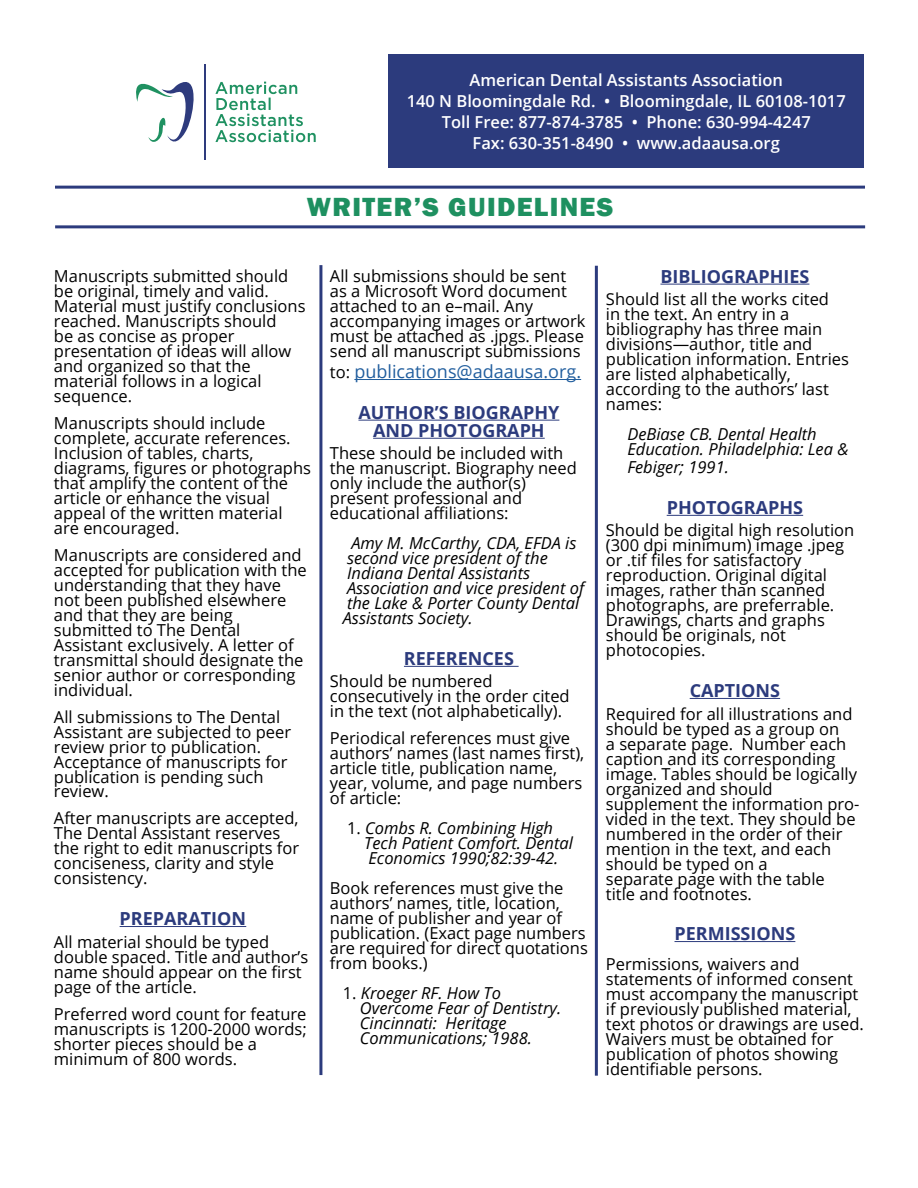
<style>
.page{position:relative;width:918px;height:1188px;background:#fff}
.page>*{position:absolute;margin:0;border:0;box-sizing:border-box;transform-origin:0 0}
.t1{font:800 27px "Franklin Gothic";letter-spacing:.05em;color:#1e9060}
.t2{font:700 18px/18.1px "Open Sans";color:#2c3b7d;text-align:center}
.t3{font:18px "Open Sans";color:#215e9e}
.t4{font:16.5px/15px "Open Sans";color:#000}
.t5{font:italic 16.5px/15px "Open Sans";color:#000}
.t6{font:600 16.5px/21px "Open Sans";color:#fff;text-align:center}
.s1{font-size:16.5px;color:#000}
.s2{font-style:normal}
</style>
<div class="page">
<hr style="left:55px;top:186px;width:810px;height:3px;background:#2c3b7d">
<hr style="left:55px;top:225px;width:810px;height:3px;background:#2c3b7d">
<hr style="left:120px;top:926px;width:126px;height:1px;background:#2c3b7d">
<hr style="left:354px;top:379px;width:227px;height:1px;background:#215e9e">
<hr style="left:358px;top:420px;width:201px;height:1px;background:#2c3b7d">
<hr style="left:373px;top:438px;width:172px;height:1px;background:#2c3b7d">
<hr style="left:404px;top:666px;width:115px;height:1px;background:#2c3b7d">
<hr style="left:660px;top:284px;width:149px;height:1px;background:#2c3b7d">
<hr style="left:667px;top:515px;width:136px;height:1px;background:#2c3b7d">
<hr style="left:690px;top:698px;width:90px;height:1px;background:#2c3b7d">
<hr style="left:675px;top:941px;width:120px;height:1px;background:#2c3b7d">
<hr style="left:319px;top:265px;width:3px;height:810px;background:#2c3b7d">
<hr style="left:595px;top:266px;width:3px;height:810px;background:#2c3b7d">
<svg style="left:136px;top:82px;width:58px;height:60px"></svg>
<hr style="left:204px;top:64px;width:1px;height:96px;background:#2e3b7d">
<svg style="left:215px;top:82px;width:101px;height:60px"></svg>
<div style="left:389px;top:54px;width:475px;height:113px;background:#2c3b7d"></div>
<p class="t6" style="left:407px;top:69px;width:441px">American Dental Assistants Association<br>140 N Bloomingdale Rd. • Bloomingdale, IL 60108-1017<br>Toll Free: 877-874-3785 • Phone: 630-994-4247<br>Fax: 630-351-8490 • www.adaausa.org</p>
<h1 class="t1" style="left:307px;top:190px;width:308px">WRITER’S GUIDELINES</h1>
<p class="t4" style="left:54px;top:268px;width:253px">Manuscripts submitted should be original, timely and valid.<br>Material must justify conclusions reached. Manuscripts should<br>be as concise as proper presentation of ideas will allow and organized so that the material follows in a logical sequence.</p>
<p class="t4" style="left:54px;top:415px;width:259px">Manuscripts should include complete, accurate references.<br>Inclusion of tables, charts, diagrams, figures or photographs that amplify the content of the article or enhance the visual appeal of the written material are encouraged.</p>
<p class="t4" style="left:54px;top:547px;width:254px">Manuscripts are considered and accepted for publication with the understanding that they have not been published elsewhere and that they are being submitted to The Dental<br>Assistant exclusively. A letter of transmittal should designate the senior author or corresponding individual.</p>
<p class="t4" style="left:54px;top:709px;width:239px">All submissions to The Dental<br>Assistant are subjected to peer review prior to publication.<br>Acceptance of manuscripts for publication is pending such review.</p>
<p class="t4" style="left:54px;top:811px;width:247px">After manuscripts are accepted,<br>The Dental Assistant reserves the right to edit manuscripts for conciseness, clarity and style consistency.</p>
<p class="t2" style="left:120px;top:909px;width:128px">PREPARATION</p>
<p class="t4" style="left:54px;top:934px;width:256px">All material should be typed double spaced. Title and author’s name should appear on the first page of the article.</p>
<p class="t4" style="left:54px;top:1006px;width:254px">Preferred word count for feature manuscripts is 1200-2000 words; shorter pieces should be a minimum of 800 words.</p>
<p class="t4" style="left:330px;top:268px;width:257px">All submissions should be sent as a Microsoft Word document attached to an e–mail. Any accompanying images or artwork must be attached as .jpgs. Please send all manuscript submissions</p>
<p class="t3" style="left:330px;top:359px;width:253px"><span class="s1">to:</span> publications@adaausa.org.</p>
<p class="t2" style="left:358px;top:403px;width:202px">AUTHOR’S BIOGRAPHY<br>AND PHOTOGRAPH</p>
<p class="t4" style="left:330px;top:445px;width:248px">These should be included with the manuscript. Biography need only include the author(s) present professional and educational affiliations:</p>
<p class="t5" style="left:343px;top:535px;width:243px;text-indent:9px">Amy M. McCarthy, CDA, EFDA is second vice president of the<br>Indiana Dental Assistants<br>Association and vice president of the Lake &amp; Porter County Dental<br>Assistants Society.</p>
<p class="t2" style="left:404px;top:649px;width:111px">REFERENCES</p>
<p class="t4" style="left:330px;top:674px;width:241px">Should be numbered consecutively in the order cited in the text (not alphabetically).</p>
<p class="t4" style="left:330px;top:731px;width:256px">Periodical references must give authors’ names (last names first), article title, publication name, year, volume, and page numbers of article:</p>
<p class="t5" style="left:364px;top:821px;width:210px;text-indent:-17px"><span class="s2">1.</span> Combs R. Combining High<br>Tech Patient Comfort. Dental<br>Economics 1990;82:39-42.</p>
<p class="t4" style="left:330px;top:881px;width:259px">Book references must give the authors’ names, title, location, name of publisher and year of publication. (Exact page numbers are required for direct quotations from books.)</p>
<p class="t5" style="left:360px;top:986px;width:203px;text-indent:-17px"><span class="s2">1.</span> Kroeger RF. How To<br>Overcome Fear of Dentistry.<br>Cincinnati: Heritage<br>Communications; 1988.</p>
<p class="t2" style="left:660px;top:267px;width:150px">BIBLIOGRAPHIES</p>
<p class="t4" style="left:606px;top:291px;width:245px">Should list all the works cited<br>in the text. An entry in a bibliography has three main divisions—author, title and publication information. Entries are listed alphabetically, according to the authors’ last names:</p>
<p class="t5" style="left:627px;top:426px;width:223px">DeBiase CB. Dental Health<br>Education. Philadelphia: Lea &amp;</p>
<p class="t5" style="left:627px;top:459px;width:103px">Febiger; 1991.</p>
<p class="t2" style="left:667px;top:498px;width:138px">PHOTOGRAPHS</p>
<p class="t4" style="left:606px;top:523px;width:250px">Should be digital high resolution (300 dpi minimum) image .jpeg or .tif files for satisfactory reproduction. Original digital images, rather than scanned photographs, are preferrable.<br>Drawings, charts and graphs should be originals, not photocopies.</p>
<p class="t2" style="left:690px;top:681px;width:92px">CAPTIONS</p>
<p class="t4" style="left:606px;top:706px;width:255px">Required for all illustrations and should be typed as a group on<br>a separate page. Number each caption and its corresponding image. Tables should be logically organized and should supplement the information pro&shy;vided in the text. They should be numbered in the order of their mention in the text, and each should be typed on a<br>separate page with the table<br>title and footnotes.</p>
<p class="t2" style="left:675px;top:924px;width:122px">PERMISSIONS</p>
<p class="t4" style="left:606px;top:956px;width:259px">Permissions, waivers and statements of informed consent must accompany the manuscript if previously published material, text photos or drawings are used.<br>Waivers must be obtained for publication of photos showing identifiable persons.</p>
</div>
